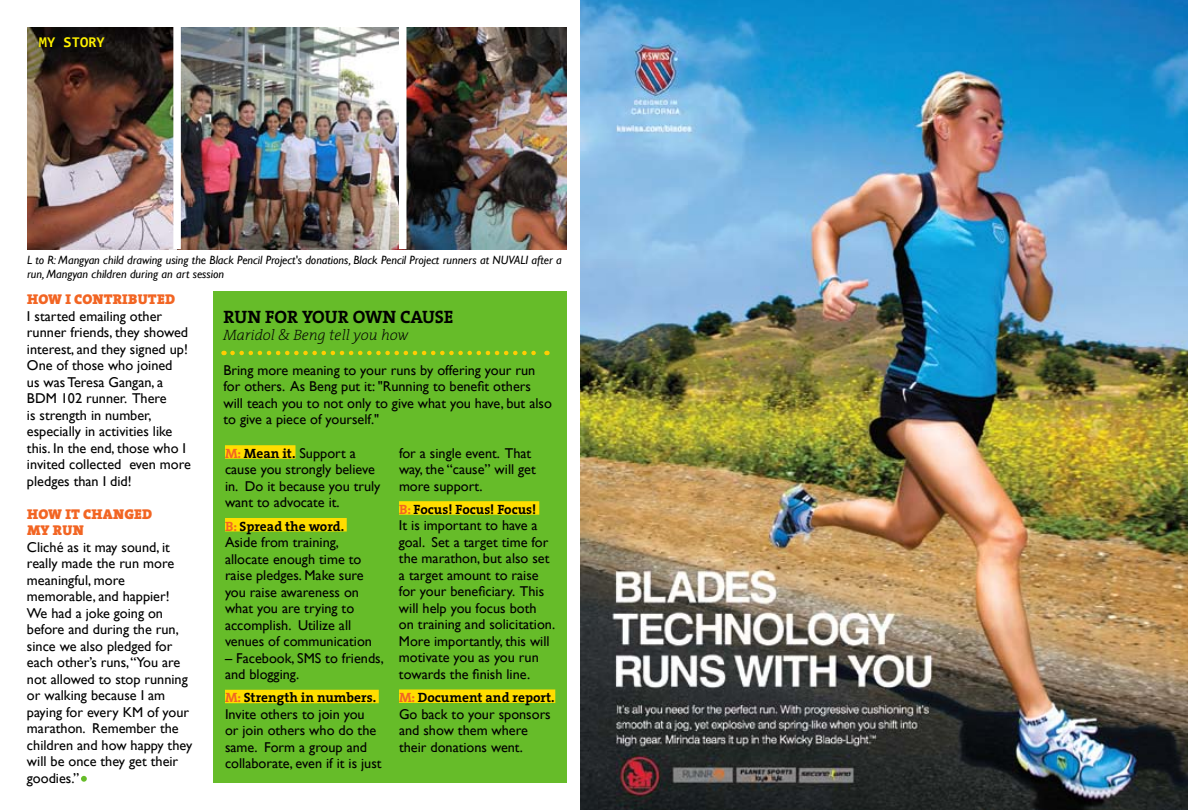
<style>
.page{position:relative;width:1188px;height:810px;background:#fff}
.page>*{position:absolute;margin:0;border:0;box-sizing:border-box;transform-origin:0 0}
.t1{font:700 18px "The Serif";color:#000}
.t2{font:italic 200 15px "The Serif";color:#000}
.t3{font:700 15px "Consolas";color:#fff200}
.t4{font:14.25px/16.5px "Gill Sans";color:#000}
.t5{font:900 14.25px/16.5px "The Serif";letter-spacing:.015em;color:#f26523}
.t6{font:700 13.5px "The Serif";color:#000}
.t7{font:italic 12px/13.5px "Gill Sans";color:#000}
.s1{font-family:"The Serif";font-weight:700;font-size:13.5px;color:#f26523}
.s2{font-family:"The Serif";font-weight:700;font-size:13.5px}
.s3{color:#f26523}
</style>
<div class="page">
<img style="left:27px;top:27px;width:372px;height:222px">
<div style="left:213px;top:292px;width:354px;height:491px;background:#66bc29"></div>
<img style="left:406px;top:27px;width:161px;height:222px">
<div style="left:173px;top:16px;width:8px;height:233px;background:#fff"></div>
<svg style="left:81px;top:776px;width:6px;height:6px"></svg>
<div style="left:225px;top:445px;width:70px;height:14px;background:#fd0"></div>
<div style="left:225px;top:518px;width:122px;height:13px;background:#fd0"></div>
<div style="left:225px;top:690px;width:154px;height:13px;background:#fd0"></div>
<div style="left:399px;top:501px;width:140px;height:14px;background:#fd0"></div>
<div style="left:399px;top:689px;width:156px;height:14px;background:#fd0"></div>
<svg style="left:232px;top:351px;width:315px;height:4px"></svg>
<img style="left:580px;top:0;width:608px;height:810px">
<p class="t3" style="left:39px;top:32px;width:67px">MY STORY</p>
<p class="t7" style="left:27px;top:254px;width:536px">L to R: Mangyan child drawing using the Black Pencil Project's donations, Black Pencil Project runners at NUVALI after a run, Mangyan children during an art session</p>
<p class="t5" style="left:27px;top:291px;width:149px">HOW I CONTRIBUTED</p>
<p class="t4" style="left:27px;top:308px;width:165px">I started emailing other runner friends, they showed interest, and they signed up!<br>One of those who joined<br>us was Teresa Gangan, a<br>BDM 102 runner. There<br>is strength in number, especially in activities like this. In the end, those who I invited collected even more pledges than I did!</p>
<p class="t5" style="left:27px;top:506px;width:127px">HOW IT CHANGED<br>MY RUN</p>
<p class="t4" style="left:27px;top:539px;width:167px">Cliché as it may sound, it really made the run more meaningful, more memorable, and happier!<br>We had a joke going on before and during the run, since we also pledged for each other’s runs, “You are not allowed to stop running or walking because I am paying for every KM of your marathon. Remember the children and how happy they will be once they get their goodies.”</p>
<p class="t1" style="left:224px;top:302px;width:232px">RUN FOR YOUR OWN CAUSE</p>
<p class="t2" style="left:224px;top:322px;width:186px">Maridol &amp; Beng tell you how</p>
<p class="t4" style="left:224px;top:362px;width:330px">Bring more meaning to your runs by offering your run for others. As Beng put it: "Running to benefit others will teach you to not only to give what you have, but also to give a piece of yourself."</p>
<p class="t4" style="left:225px;top:445px;width:157px"><span class="s1">M:</span> <span class="s2">Mean it.</span> Support a cause you strongly believe in. Do it because you truly want to advocate it.</p>
<p class="t6" style="left:225px;top:515px;width:121px"><span class="s3">B:</span> Spread the word.</p>
<p class="t4" style="left:225px;top:534px;width:149px">Aside from training, allocate enough time to raise pledges. Make sure you raise awareness on what you are trying to accomplish. Utilize all venues of communication</p>
<p class="t4" style="left:225px;top:650px;width:160px">– Facebook, SMS to friends, and blogging.</p>
<p class="t6" style="left:225px;top:687px;width:153px"><span class="s3">M:</span> Strength in numbers.</p>
<p class="t4" style="left:225px;top:706px;width:158px">Invite others to join you or join others who do the same. Form a group and collaborate, even if it is just</p>
<p class="t4" style="left:399px;top:445px;width:138px">for a single event. That way, the “cause” will get more support.</p>
<p class="t6" style="left:399px;top:498px;width:139px"><span class="s3">B:</span> Focus! Focus! Focus!</p>
<p class="t4" style="left:399px;top:518px;width:158px">It is important to have a goal. Set a target time for the marathon, but also set a target amount to raise for your beneficiary. This will help you focus both on training and solicitation.<br>More importantly, this will motivate you as you run towards the finish line.</p>
<p class="t6" style="left:399px;top:686px;width:157px"><span class="s3">M:</span> Document and report.</p>
<p class="t4" style="left:399px;top:706px;width:153px">Go back to your sponsors and show them where their donations went.</p>
</div>
